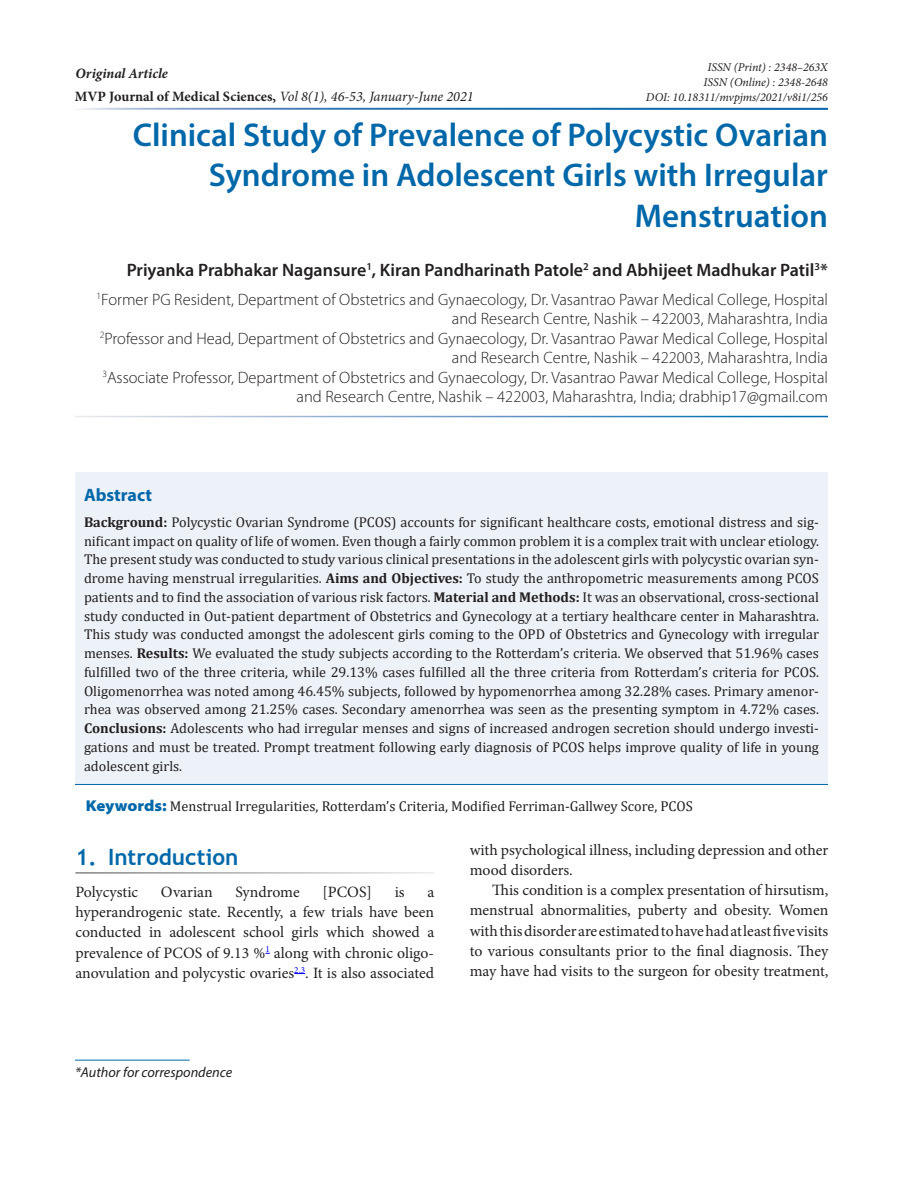
<style>
.page{position:relative;width:918px;height:1188px;background:#fff}
.page>*{position:absolute;margin:0;border:0;box-sizing:border-box;transform-origin:0 0}
.AT{font:600 33px/40.5px "Myriad Pro";color:#0068a9;text-align:right}
.t1{font:700 22.5px "Trebuchet MS";color:#0068a9}
.Author{font:600 18px "Myriad Pro";color:#231f20}
.Abs_Head{font:700 18px "Myriad Pro";color:#0068a9}
.Affiliation{font:300 16.5px/19.5px "Myriad Pro";color:#231f20;text-align:right}
.Text_Ind{font:15.75px/20.2px "Minion Pro";color:#231f20;text-align:justify}
.Abs_Text1{font:14.25px/18.8px "Cambria";color:#231f20;text-align:justify}
.Keyword{font:14.25px "Cambria";color:#231f20}
.SlugHead_1_Left{font:italic 14.25px "Minion Pro";letter-spacing:-.01em;color:#231f20}
.Footnote1{font:italic 14.25px "Myriad Pro";color:#231f20}
.t2{font:italic 700 14.25px "Minion Pro";color:#231f20}
.SlugHead_1_Right{font:italic 12px "Minion Pro";color:#231f20}
.s1{font-weight:700;font-style:normal}
.s2{font-weight:700}
.s3{font-family:"Myriad Pro";font-weight:900;font-stretch:semi-expanded;font-size:15.75px;color:#0068a9}
</style>
<div class="page">
<div style="left:75px;top:472px;width:753px;height:313px;background:#edf2f8"></div>
<hr style="left:75px;top:784px;width:753px;height:1px;background:#0068a9">
<hr style="left:75px;top:1060px;width:115px;height:1px;background:#0068a9">
<p class="t2" style="left:76px;top:63px;width:94px">Original Article</p>
<p class="SlugHead_1_Left" style="left:75px;top:87px;width:400px"><span class="s1">MVP Journal of Medical Sciences,</span> Vol 8(1), 46-53, January-June 2021</p>
<p class="SlugHead_1_Right" style="left:707px;top:59px;width:122px">ISSN (Print) : 2348–263X</p>
<p class="SlugHead_1_Right" style="left:704px;top:74px;width:126px">ISSN (Online) : 2348-2648</p>
<p class="SlugHead_1_Right" style="left:646px;top:89px;width:184px">DOI: 10.18311/mvpjms/2021/v8i1/256</p>
<p class="AT" style="left:133px;top:114px;width:697px">Clinical Study of Prevalence of Polycystic Ovarian<br>Syndrome in Adolescent Girls with Irregular<br>Menstruation</p>
<p class="Author" style="left:127px;top:259px;width:703px">Priyanka Prabhakar Nagansure<sup>1</sup>, Kiran Pandharinath Patole<sup>2</sup> and Abhijeet Madhukar Patil<sup>3</sup>*</p>
<p class="Affiliation" style="left:97px;top:290px;width:733px"><sup>1</sup>Former PG Resident, Department of Obstetrics and Gynaecology, Dr. Vasantrao Pawar Medical College, Hospital and Research Centre, Nashik – 422003, Maharashtra, India<br><sup>2</sup>Professor and Head, Department of Obstetrics and Gynaecology, Dr. Vasantrao Pawar Medical College, Hospital and Research Centre, Nashik – 422003, Maharashtra, India<br><sup>3</sup>Associate Professor, Department of Obstetrics and Gynaecology, Dr. Vasantrao Pawar Medical College, Hospital and Research Centre, Nashik – 422003, Maharashtra, India; drabhip17@gmail.com</p>
<p class="Abs_Head" style="left:84px;top:483px;width:70px">Abstract</p>
<p class="Abs_Text1" style="left:84px;top:513px;width:737px"><span class="s2">Background:</span> Polycystic Ovarian Syndrome (PCOS) accounts for significant healthcare costs, emotional distress and sig&shy;nificant impact on quality of life of women. Even though a fairly common problem it is a complex trait with unclear etiology.<br>The present study was conducted to study various clinical presentations in the adolescent girls with polycystic ovarian syn&shy;drome having menstrual irregularities. <span class="s2">Aims and Objectives:</span> To study the anthropometric measurements among PCOS patients and to find the association of various risk factors. <span class="s2">Material and Methods:</span> It was an observational, cross-sectional study conducted in Out-patient department of Obstetrics and Gynecology at a tertiary healthcare center in Maharashtra.<br>This study was conducted amongst the adolescent girls coming to the OPD of Obstetrics and Gynecology with irregular menses. <span class="s2">Results:</span> We evaluated the study subjects according to the Rotterdam’s criteria. We observed that 51.96% cases fulfilled two of the three criteria, while 29.13% cases fulfilled all the three criteria from Rotterdam’s criteria for PCOS.<br>Oligomenorrhea was noted among 46.45% subjects, followed by hypomenorrhea among 32.28% cases. Primary amenor&shy;rhea was observed among 21.25% cases. Secondary amenorrhea was seen as the presenting symptom in 4.72% cases.<br><span class="s2">Conclusions:</span> Adolescents who had irregular menses and signs of increased androgen secretion should undergo investi&shy;gations and must be treated. Prompt treatment following early diagnosis of PCOS helps improve quality of life in young adolescent girls.</p>
<p class="Keyword" style="left:86px;top:797px;width:608px"><span class="s3">Keywords:</span> Menstrual Irregularities, Rotterdam’s Criteria, Modified Ferriman-Gallwey Score, PCOS</p>
<h1 class="t1" style="left:75px;top:843px;width:164px">1. Introduction</h1>
<p class="Text_Ind" style="left:75px;top:882px;width:64px">Polycystic</p>
<p class="Text_Ind" style="left:161px;top:882px;width:53px">Ovarian</p>
<p class="Text_Ind" style="left:235px;top:882px;width:66px">Syndrome</p>
<p class="Text_Ind" style="left:322px;top:882px;width:51px">[PCOS]</p>
<p class="Text_Ind" style="left:395px;top:882px;width:11px">is</p>
<p class="Text_Ind" style="left:75px;top:882px;width:360px;text-indent:352px">a hyperandrogenic state. Recently, a few trials have been conducted in adolescent school girls which showed a prevalence of PCOS of 9.13 %<sup>1</sup> along with chronic oligo&shy;anovulation and polycystic ovaries<sup>2,3</sup>. It is also associated</p>
<p class="Footnote1" style="left:75px;top:1063px;width:159px">*Author for correspondence</p>
<p class="Text_Ind" style="left:470px;top:839px;width:360px">with psychological illness, including depression and other mood disorders.</p>
<p class="Text_Ind" style="left:470px;top:880px;width:360px;text-indent:22px">This condition is a complex presentation of hirsutism, menstrual abnormalities, puberty and obesity. Women with this disorder are estimated to have had at least five visits to various consultants prior to the final diagnosis. They may have had visits to the surgeon for obesity treatment,</p>
</div>
